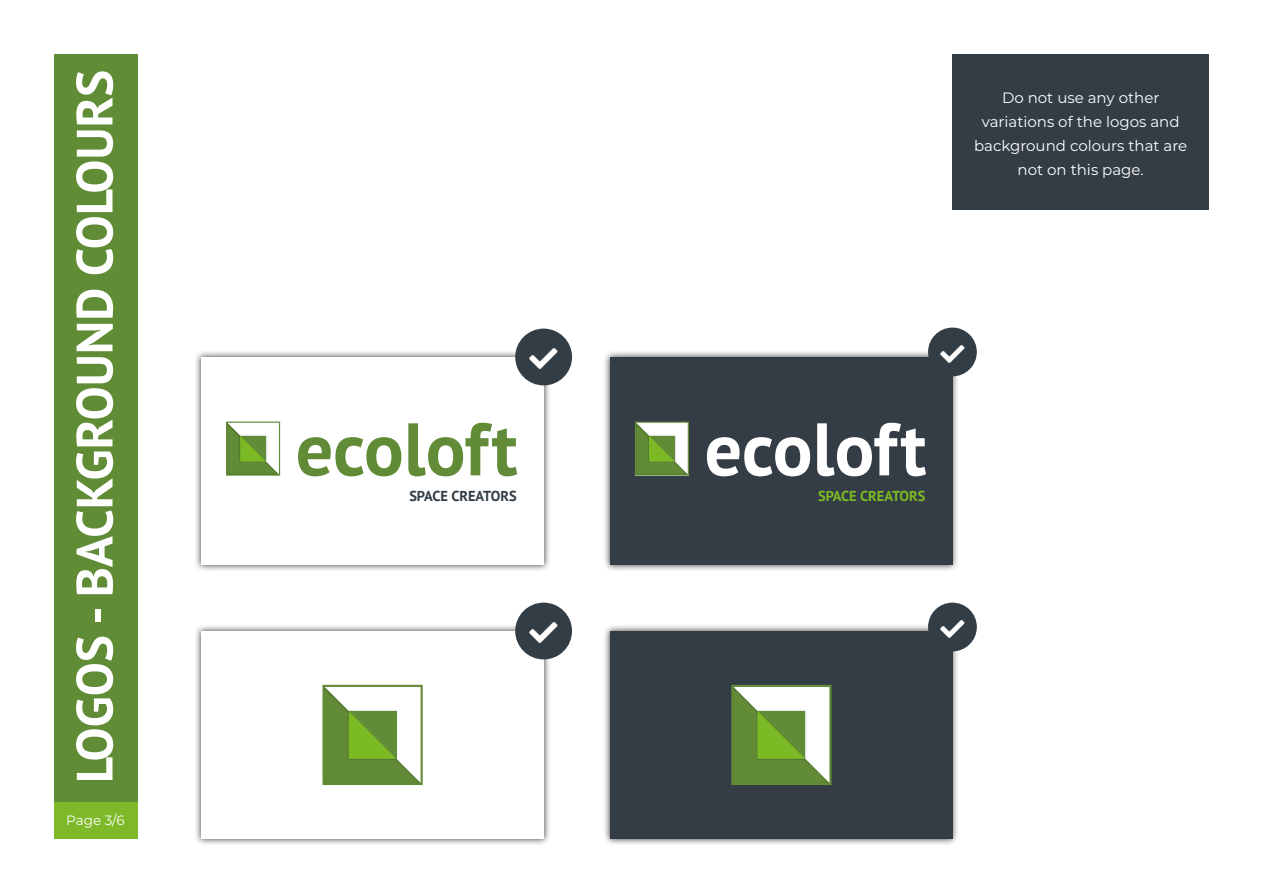
<style>
.page{position:relative;width:1263px;height:893px;background:#fff}
.page>*{position:absolute;margin:0;border:0;box-sizing:border-box;transform-origin:0 0}
.t1{font:700 74.25px "PT Sans";letter-spacing:-.005em;color:#618b36}
.t2{font:700 74.25px "PT Sans";letter-spacing:-.005em;color:#fff}
.t3{font:700 51px "PT Sans";color:#fff}
.t4{font:15px/24px "Montserrat";color:#fff;text-align:center}
.t5{font:700 14.4px "PT Sans";color:#333d45}
.t6{font:700 14.4px "PT Sans";color:#7cba25}
.t7{font:13.5px "Montserrat";color:#fff}
</style>
<div class="page">
<div style="left:54px;top:54px;width:83px;height:785px;background:#618c36"></div>
<div style="left:54px;top:802px;width:83px;height:37px;background:#7db928"></div>
<div style="left:194px;top:350px;width:357px;height:222px;background:#000;opacity:.75"></div>
<div style="left:201px;top:357px;width:343px;height:208px;background:#fff"></div>
<div style="left:226px;top:422px;width:54px;height:54px;border:1px solid #618b36"></div>
<svg style="left:227px;top:422px;width:53px;height:53px"></svg>
<div style="left:603px;top:350px;width:357px;height:222px;background:#000;opacity:.75"></div>
<div style="left:610px;top:357px;width:342px;height:208px;background:#343d45"></div>
<div style="left:635px;top:422px;width:54px;height:54px;border:1px solid #618b36"></div>
<svg style="left:635px;top:422px;width:53px;height:53px;background:#9bb87a"></svg>
<div style="left:194px;top:624px;width:357px;height:222px;background:#000;opacity:.75"></div>
<div style="left:201px;top:631px;width:343px;height:208px;background:#fff"></div>
<div style="left:322px;top:685px;width:101px;height:100px;border:2px solid #618b36"></div>
<svg style="left:323px;top:686px;width:99px;height:98px"></svg>
<div style="left:603px;top:624px;width:357px;height:222px;background:#000;opacity:.75"></div>
<div style="left:610px;top:631px;width:342px;height:208px;background:#343d45"></div>
<div style="left:731px;top:685px;width:100px;height:100px;border:2px solid #618b36"></div>
<svg style="left:732px;top:686px;width:98px;height:98px;background:#9cb97b"></svg>
<div style="left:515px;top:329px;width:57px;height:56px;background:#333d45;border-radius:50%"></div>
<div style="left:928px;top:328px;width:49px;height:48px;background:#333d45;border-radius:50%"></div>
<div style="left:515px;top:603px;width:57px;height:56px;background:#333d45;border-radius:50%"></div>
<div style="left:928px;top:603px;width:49px;height:48px;background:#333d45;border-radius:50%"></div>
<div style="left:952px;top:54px;width:257px;height:156px;background:#333d45"></div>
<h2 class="t3" style="left:61px;top:783px;width:715px;rotate:-90deg">LOGOS - BACKGROUND COLOURS</h2>
<p class="t7" style="left:66px;top:811px;width:60px">Page 3/6</p>
<h1 class="t1" style="left:296px;top:400px;width:223px">ecoloft</h1>
<p class="t5" style="left:409px;top:486px;width:109px">SPACE CREATORS</p>
<p class="t4" style="left:974px;top:85px;width:215px">Do not use any other variations of the logos and background colours that are not on this page.</p>
<h1 class="t2" style="left:704px;top:400px;width:223px">ecoloft</h1>
<p class="t6" style="left:818px;top:486px;width:109px">SPACE CREATORS</p>
</div>
